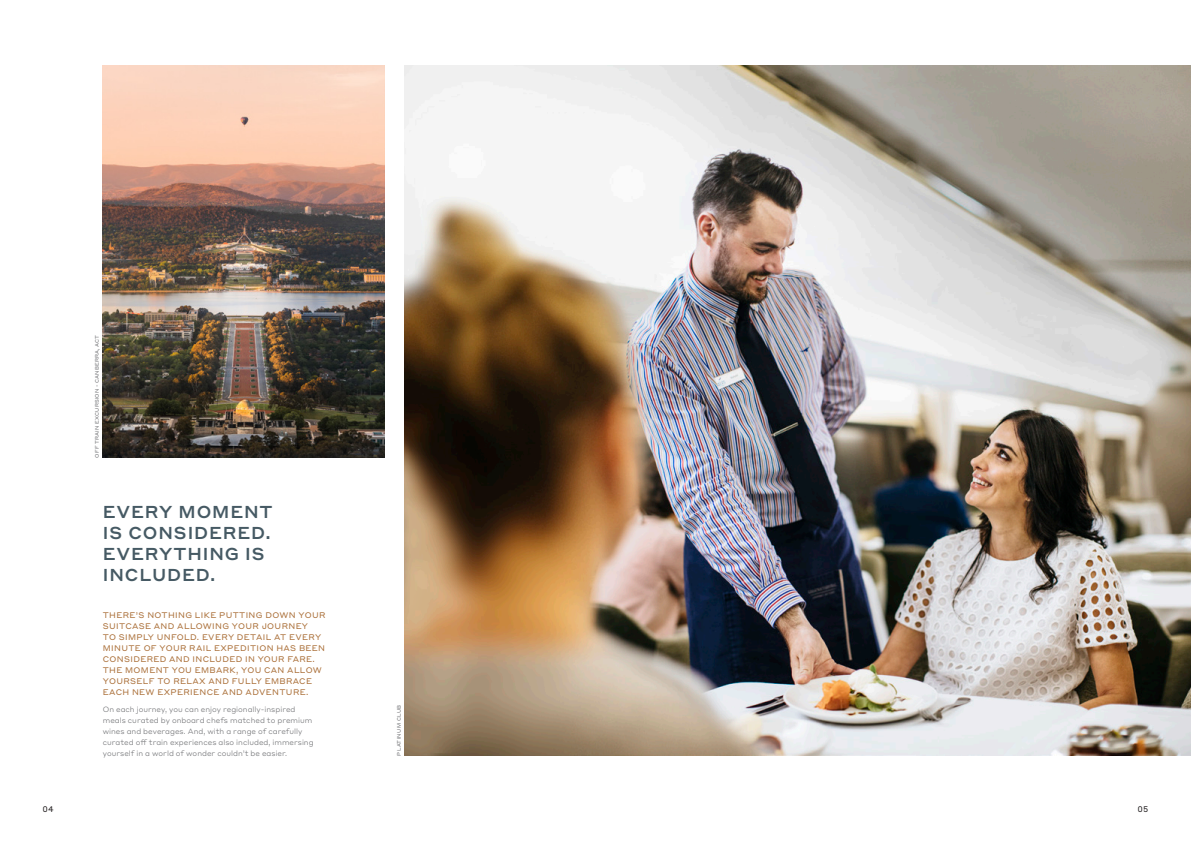
<style>
.page{position:relative;width:1191px;height:842px;background:#fff}
.page>*{position:absolute;margin:0;border:0;box-sizing:border-box;transform-origin:0 0}
.t1{font:500 17px/21px "Styrene A";letter-spacing:.05em;color:#465a64}
.t2{font:8px/11px "Styrene A";letter-spacing:.04em;color:#aa6f38}
.t3{font:8px "Styrene A";color:#231f20}
.Body{font:300 7.5px/11px "Styrene A";color:#6c6d70}
.t4{font:5px "Styrene A";letter-spacing:.03em;color:#6c6d70}
.t5{font:5px "Styrene A";letter-spacing:.06em;color:#6c6d70}
</style>
<div class="page">
<img style="left:404px;top:65px;width:787px;height:690px">
<img style="left:103px;top:65px;width:281px;height:393px">
<p class="t4" style="left:93px;top:458px;width:124px;rotate:-90deg">OFF TRAIN EXCURSION - CANBERRA, ACT</p>
<h1 class="t1" style="left:103px;top:500px;width:171px">EVERY MOMENT<br>IS CONSIDERED.<br>EVERYTHING IS<br>INCLUDED.</h1>
<h3 class="t2" style="left:103px;top:609px;width:224px">THERE’S NOTHING LIKE PUTTING DOWN YOUR SUITCASE AND ALLOWING YOUR JOURNEY<br>TO SIMPLY UNFOLD. EVERY DETAIL AT EVERY MINUTE OF YOUR RAIL EXPEDITION HAS BEEN CONSIDERED AND INCLUDED IN YOUR FARE.<br>THE MOMENT YOU EMBARK, YOU CAN ALLOW YOURSELF TO RELAX AND FULLY EMBRACE EACH NEW EXPERIENCE AND ADVENTURE.</h3>
<p class="Body" style="left:103px;top:703px;width:212px">On each journey, you can enjoy regionally-inspired meals curated by onboard chefs matched to premium wines and beverages. And, with a range of carefully curated off train experiences also included, immersing yourself in a world of wonder couldn’t be easier.</p>
<p class="t5" style="left:395px;top:755px;width:52px;rotate:-90deg">PLATINUM CLUB</p>
<p class="t3" style="left:43px;top:803px;width:13px">04</p>
<p class="t3" style="left:1137px;top:803px;width:12px">05</p>
</div>
